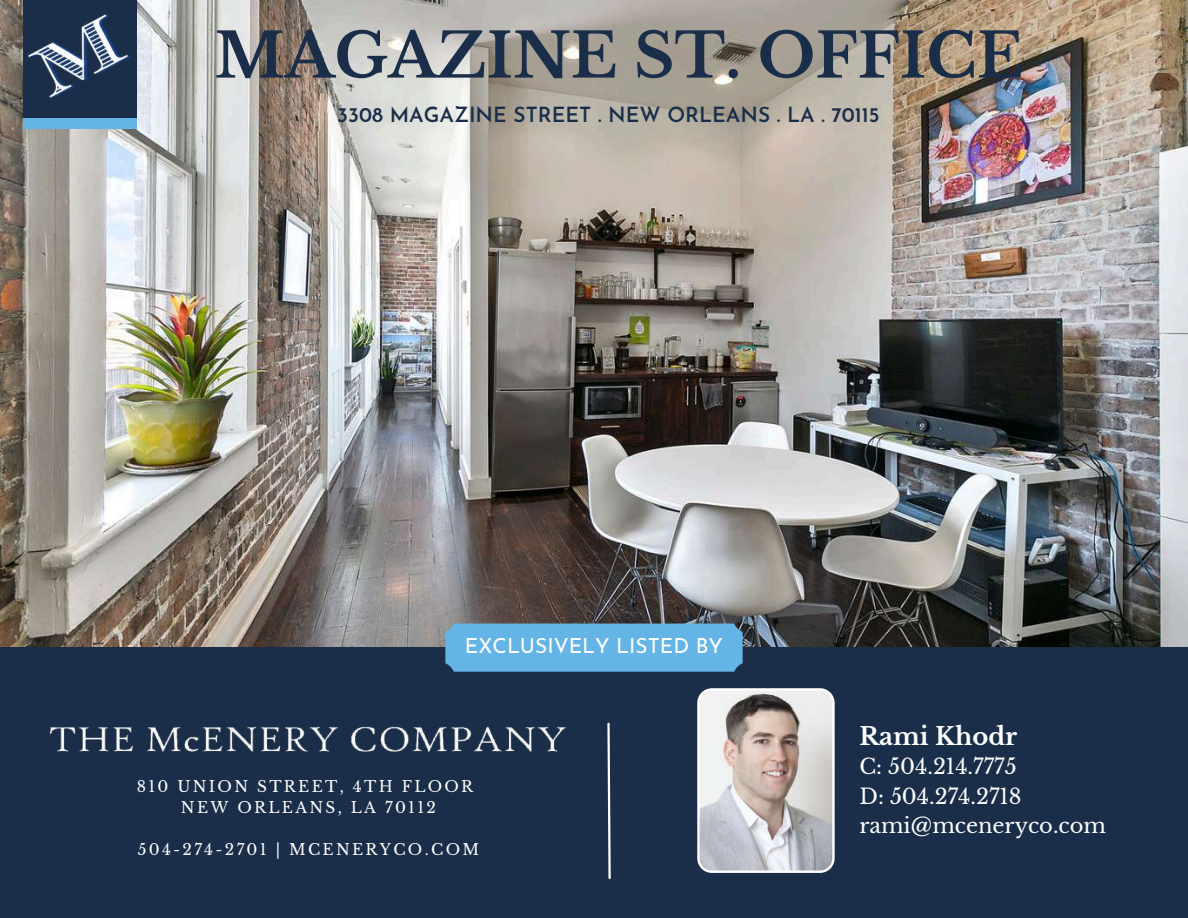
<style>
.page{position:relative;width:1188px;height:918px;background:#fff}
.page>*{position:absolute;margin:0;border:0;box-sizing:border-box;transform-origin:0 0}
.t1{font:700 61.35px "Libre Baskerville";color:#1a2e49}
.t2{font:700 24.3px "Libre Baskerville";color:#fefefe}
.t3{font:21px/29.2px "Libre Baskerville";color:#fefefe}
.t4{font:600 20.85px "Josefin Sans";color:#1a2e49}
.t5{font:20.85px "Josefin Sans";color:#fefefe}
.t6{font:15.3px/21px "Libre Baskerville";letter-spacing:.15em;color:#fefefe;text-align:center}
</style>
<div class="page">
<img style="left:0;top:0;width:1188px;height:648px">
<div style="left:0;top:648px;width:1188px;height:270px;background:#1a2e49"></div>
<div style="left:445px;top:624px;width:298px;height:48px;background:#64b4e6"></div>
<div style="left:716px;top:628px;width:19px;height:20px;background:#64b4e6;border-radius:50%"></div>
<div style="left:716px;top:648px;width:19px;height:19px;background:#64b4e6;border-radius:50%"></div>
<div style="left:449px;top:648px;width:20px;height:19px;background:#64b4e6;border-radius:50%"></div>
<div style="left:452px;top:628px;width:19px;height:20px;background:#64b4e6;border-radius:50%"></div>
<img style="left:0;top:0;width:169px;height:146px">
<img style="left:49px;top:726px;width:518px;height:27px">
<svg style="left:607px;top:722px;width:4px;height:157px"></svg>
<svg style="left:697px;top:688px;width:138px;height:185px;background:#c6c1c0"></svg>
<h1 class="t1" style="left:214px;top:18px;width:811px">MAGAZINE ST. OFFICE</h1>
<h3 class="t4" style="left:337px;top:106px;width:544px">3308 MAGAZINE STREET . NEW ORLEANS . LA . 70115</h3>
<h3 class="t5" style="left:465px;top:637px;width:260px">EXCLUSIVELY LISTED BY</h3>
<p class="t6" style="left:137px;top:776px;width:338px">810 UNION STREET, 4TH FLOOR<br>NEW ORLEANS, LA 70112</p>
<p class="t6" style="left:138px;top:839px;width:343px">504-274-2701 | MCENERYCO.COM</p>
<h2 class="t2" style="left:859px;top:722px;width:159px">Rami Khodr</h2>
<h3 class="t3" style="left:859px;top:752px;width:248px">C: 504.214.7775<br>D: 504.274.2718 rami@mceneryco.com</h3>
</div>
